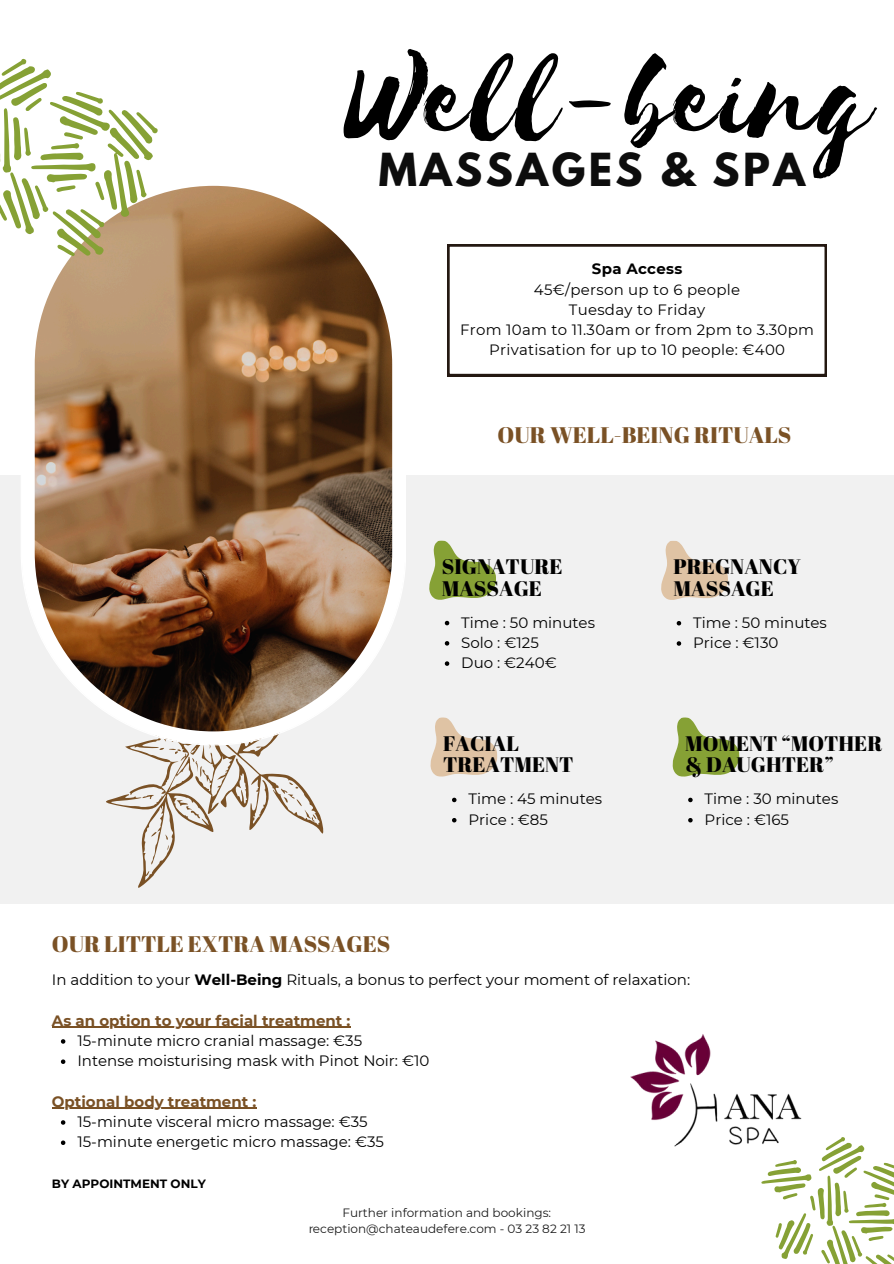
<style>
.page{position:relative;width:894px;height:1264px;background:#fff}
.page>*{position:absolute;margin:0;border:0;box-sizing:border-box;transform-origin:0 0}
.t1{font:132.75px "Selima";letter-spacing:.01em;color:#000}
.t2{font:700 40.35px "League Spartan";letter-spacing:.085em;color:#000}
.t3{font:22.5px "Abril Fatface";color:#7a5125}
.t4{font:21px/21.3px "Abril Fatface";color:#000}
.t5{font:15px "Montserrat";color:#000}
.t6{font:15px/20.2px "Montserrat";letter-spacing:.02em;color:#000;text-align:center}
.t7{font:700 15px "Montserrat";color:#7a5125}
.t8{font:12px/16px "Montserrat";color:#000;text-align:center}
.t9{font:700 12px "Montserrat";color:#000}
.s1{font-weight:700}
</style>
<div class="page">
<div style="left:0;top:475px;width:893px;height:428px;background:#f1f1f1"></div>
<svg style="left:429px;top:540px;width:67px;height:60px"></svg>
<svg style="left:430px;top:717px;width:67px;height:60px"></svg>
<svg style="left:106px;top:745px;width:218px;height:143px"></svg>
<svg style="left:447px;top:244px;width:379px;height:132px"></svg>
<svg style="left:672px;top:717px;width:67px;height:60px"></svg>
<svg style="left:661px;top:541px;width:67px;height:59px"></svg>
<hr style="left:52px;top:1026px;width:298px;height:1px;background:#7a5125">
<svg style="left:61px;top:1039px;width:4px;height:4px"></svg>
<svg style="left:61px;top:1059px;width:4px;height:4px"></svg>
<hr style="left:52px;top:1107px;width:204px;height:1px;background:#7a5125">
<svg style="left:61px;top:1120px;width:4px;height:4px"></svg>
<svg style="left:61px;top:1140px;width:4px;height:4px"></svg>
<svg style="left:761px;top:1137px;width:132px;height:126px"></svg>
<img style="left:630px;top:1034px;width:173px;height:131px">
<svg style="left:444px;top:621px;width:5px;height:4px"></svg>
<svg style="left:444px;top:641px;width:5px;height:4px"></svg>
<svg style="left:444px;top:661px;width:5px;height:5px"></svg>
<svg style="left:452px;top:797px;width:4px;height:5px"></svg>
<svg style="left:452px;top:818px;width:4px;height:4px"></svg>
<svg style="left:688px;top:797px;width:4px;height:5px"></svg>
<svg style="left:688px;top:818px;width:4px;height:4px"></svg>
<svg style="left:676px;top:621px;width:5px;height:4px"></svg>
<svg style="left:676px;top:641px;width:5px;height:4px"></svg>
<img style="left:21px;top:185px;width:385px;height:560px">
<svg style="left:0;top:59px;width:158px;height:197px"></svg>
<p class="t1" style="left:346px;top:27px;width:528px">Well-being</p>
<h2 class="t2" style="left:378px;top:149px;width:428px">MASSAGES &amp; SPA</h2>
<h1 class="t6" style="left:460px;top:259px;width:355px"><span class="s1">Spa Access<br></span>45€/person up to 6 people<br>Tuesday to Friday<br>From 10am to 11.30am or from 2pm to 3.30pm<br>Privatisation for up to 10 people: €400</h1>
<p class="t3" style="left:497px;top:419px;width:295px">OUR WELL-BEING RITUALS</p>
<h3 class="t3" style="left:52px;top:928px;width:340px">OUR LITTLE EXTRA MASSAGES</h3>
<p class="t4" style="left:441px;top:555px;width:122px">SIGNATURE<br>MASSAGE</p>
<p class="t5" style="left:461px;top:613px;width:135px">Time : 50 minutes</p>
<p class="t5" style="left:461px;top:633px;width:79px">Solo : €125</p>
<p class="t5" style="left:461px;top:653px;width:97px">Duo : €240€</p>
<h3 class="t4" style="left:443px;top:732px;width:132px">FACIAL<br>TREATMENT</h3>
<p class="t5" style="left:468px;top:790px;width:135px">Time : 45 minutes</p>
<p class="t5" style="left:468px;top:810px;width:81px">Price : €85</p>
<p class="t4" style="left:673px;top:555px;width:129px">PREGNANCY<br>MASSAGE</p>
<p class="t5" style="left:693px;top:613px;width:135px">Time : 50 minutes</p>
<h3 class="t5" style="left:693px;top:633px;width:87px">Price : €130</h3>
<p class="t4" style="left:685px;top:732px;width:199px">MOMENT “MOTHER &amp; DAUGHTER”</p>
<h3 class="t5" style="left:704px;top:790px;width:135px">Time : 30 minutes</h3>
<p class="t5" style="left:704px;top:810px;width:86px">Price : €165</p>
<p class="t5" style="left:52px;top:970px;width:639px">In addition to your <span class="s1">Well-Being</span> Rituals, a bonus to perfect your moment of relaxation:</p>
<h2 class="t7" style="left:52px;top:1011px;width:300px">As an option to your facial treatment :</h2>
<p class="t5" style="left:77px;top:1031px;width:286px">15-minute micro cranial massage: €35</p>
<h5 class="t5" style="left:77px;top:1051px;width:353px">Intense moisturising mask with Pinot Noir: €10</h5>
<h3 class="t7" style="left:52px;top:1092px;width:206px">Optional body treatment :</h3>
<p class="t5" style="left:77px;top:1112px;width:292px">15-minute visceral micro massage: €35</p>
<p class="t5" style="left:77px;top:1132px;width:308px">15-minute energetic micro massage: €35</p>
<h5 class="t9" style="left:52px;top:1176px;width:155px">BY APPOINTMENT ONLY</h5>
<p class="t8" style="left:308px;top:1204px;width:279px">Further information and bookings: reception@chateaudefere.com - 03 23 82 21 13</p>
</div>
